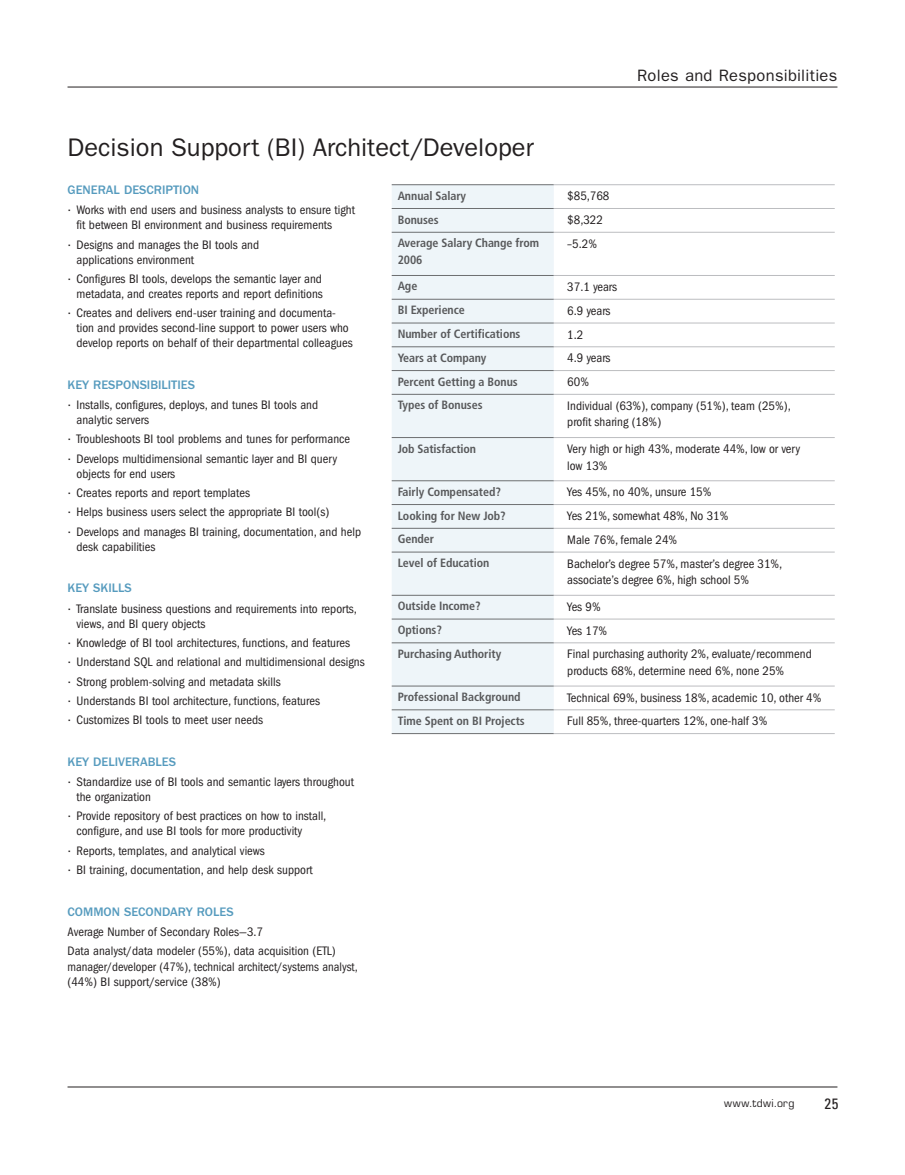
<style>
.page{position:relative;width:905px;height:1175px;background:#fff}
.page>*{position:absolute;margin:0;border:0;box-sizing:border-box;transform-origin:0 0}
.t1{font:25.5px "Franklin Gothic";color:#231f20}
.t2{font:16.5px "Franklin Gothic";letter-spacing:.02em;color:#231f20}
.t3{font:condensed 15px "Univers";color:#231f20}
.t4{font:condensed 12.75px/19.4px "Franklin Gothic";color:#231f20}
.t5{font:500 12.75px "Franklin Gothic";color:#569bbe}
.t6{font:700 condensed 12px/16.5px "Frutiger LT Std";letter-spacing:-.005em;color:#58595b}
.t7{font:10.5px "Eurostile";letter-spacing:.04em;color:#231f20}
.s1{font-weight:500;font-stretch:normal;color:#569bbe}
.s2{font-stretch:normal}
</style>
<div class="page">
<hr style="left:68px;top:1086px;width:769px;height:1px;background:#231f20">
<hr style="left:68px;top:87px;width:769px;height:1px;background:#231f20">
<div style="left:392px;top:185px;width:162px;height:548px;background:#eef5f9"></div>
<hr style="left:392px;top:208px;width:162px;height:1px;background:#6d6f71">
<hr style="left:392px;top:232px;width:162px;height:1px;background:#6d6f71">
<hr style="left:392px;top:275px;width:162px;height:1px;background:#6d6f71">
<hr style="left:392px;top:299px;width:162px;height:1px;background:#6d6f71">
<hr style="left:392px;top:323px;width:162px;height:1px;background:#6d6f71">
<hr style="left:392px;top:346px;width:162px;height:1px;background:#6d6f71">
<hr style="left:392px;top:370px;width:162px;height:1px;background:#6d6f71">
<hr style="left:392px;top:394px;width:162px;height:1px;background:#6d6f71">
<hr style="left:392px;top:437px;width:162px;height:1px;background:#6d6f71">
<hr style="left:392px;top:480px;width:162px;height:1px;background:#6d6f71">
<hr style="left:392px;top:504px;width:162px;height:1px;background:#6d6f71">
<hr style="left:392px;top:528px;width:162px;height:1px;background:#6d6f71">
<hr style="left:392px;top:551px;width:162px;height:1px;background:#6d6f71">
<hr style="left:392px;top:595px;width:162px;height:1px;background:#6d6f71">
<hr style="left:392px;top:618px;width:162px;height:1px;background:#6d6f71">
<hr style="left:392px;top:642px;width:162px;height:1px;background:#6d6f71">
<hr style="left:392px;top:685px;width:162px;height:1px;background:#6d6f71">
<hr style="left:392px;top:709px;width:162px;height:1px;background:#6d6f71">
<hr style="left:392px;top:733px;width:162px;height:1px;background:#6d6f71">
<hr style="left:554px;top:208px;width:280px;height:1px;background:#bcbdc0">
<hr style="left:554px;top:232px;width:280px;height:1px;background:#bcbdc0">
<hr style="left:554px;top:275px;width:280px;height:1px;background:#bcbdc0">
<hr style="left:554px;top:299px;width:280px;height:1px;background:#bcbdc0">
<hr style="left:554px;top:323px;width:280px;height:1px;background:#bcbdc0">
<hr style="left:554px;top:346px;width:280px;height:1px;background:#bcbdc0">
<hr style="left:554px;top:370px;width:280px;height:1px;background:#bcbdc0">
<hr style="left:554px;top:394px;width:280px;height:1px;background:#bcbdc0">
<hr style="left:554px;top:437px;width:280px;height:1px;background:#bcbdc0">
<hr style="left:554px;top:480px;width:280px;height:1px;background:#bcbdc0">
<hr style="left:554px;top:504px;width:280px;height:1px;background:#bcbdc0">
<hr style="left:554px;top:528px;width:280px;height:1px;background:#bcbdc0">
<hr style="left:554px;top:551px;width:280px;height:1px;background:#bcbdc0">
<hr style="left:554px;top:595px;width:280px;height:1px;background:#bcbdc0">
<hr style="left:554px;top:618px;width:280px;height:1px;background:#bcbdc0">
<hr style="left:554px;top:642px;width:280px;height:1px;background:#bcbdc0">
<hr style="left:554px;top:685px;width:280px;height:1px;background:#bcbdc0">
<hr style="left:554px;top:709px;width:280px;height:1px;background:#bcbdc0">
<hr style="left:554px;top:733px;width:280px;height:1px;background:#bcbdc0">
<hr style="left:392px;top:184px;width:162px;height:1px;background:#6d6f71">
<hr style="left:554px;top:184px;width:280px;height:1px;background:#bcbdc0">
<h1 class="t1" style="left:68px;top:132px;width:468px">Decision Support (BI) Architect/Developer</h1>
<p class="t2" style="left:637px;top:66px;width:202px">Roles and Responsibilities</p>
<p class="t4" style="left:68px;top:180px;width:289px;line-height:20.2px"><span class="s1">GENERAL DESCRIPTION<br></span><span class="s2">·</span> Works with end users and business analysts to ensure tight</p>
<p class="t4" style="left:68px;top:215px;width:266px;text-indent:9px">fit between BI environment and business requirements <span class="s2">·</span> Designs and manages the BI tools and</p>
<p class="t4" style="left:68px;top:250px;width:256px;text-indent:9px">applications environment<br><span class="s2">·</span> Configures BI tools, develops the semantic layer and</p>
<p class="t4" style="left:68px;top:284px;width:270px;text-align:center">metadata, and creates reports and report definitions<br><span class="s2">·</span> Creates and delivers end-user training and documenta-</p>
<p class="t4" style="left:77px;top:320px;width:278px;line-height:15px">tion and provides second-line support to power users who develop reports on behalf of their departmental colleagues</p>
<p class="t4" style="left:68px;top:374px;width:252px;line-height:20.2px"><span class="s1">KEY RESPONSIBILITIES<br></span><span class="s2">·</span> Installs, configures, deploys, and tunes BI tools and</p>
<p class="t4" style="left:68px;top:410px;width:284px;text-indent:9px">analytic servers<br><span class="s2">·</span> Troubleshoots BI tool problems and tunes for performance <span class="s2">·</span> Develops multidimensional semantic layer and BI query</p>
<p class="t4" style="left:68px;top:464px;width:295px;text-indent:9px">objects for end users<br><span class="s2">·</span> Creates reports and report templates<br><span class="s2">·</span> Helps business users select the appropriate BI tool(s)<br><span class="s2">·</span> Develops and manages BI training, documentation, and help</p>
<p class="t4" style="left:77px;top:537px;width:80px">desk capabilities</p>
<p class="t4" style="left:68px;top:578px;width:291px;line-height:20.2px"><span class="s1">KEY SKILLS<br></span><span class="s2">·</span> Translate business questions and requirements into reports,</p>
<p class="t4" style="left:68px;top:614px;width:299px;text-indent:9px">views, and BI query objects<br><span class="s2">·</span> Knowledge of BI tool architectures, functions, and features<br><span class="s2">·</span> Understand SQL and relational and multidimensional designs <span class="s2">·</span> Strong problem-solving and metadata skills<br><span class="s2">·</span> Understands BI tool architecture, functions, features<br><span class="s2">·</span> Customizes BI tools to meet user needs</p>
<p class="t4" style="left:68px;top:751px;width:288px;line-height:20.2px"><span class="s1">KEY DELIVERABLES<br></span><span class="s2">·</span> Standardize use of BI tools and semantic layers throughout</p>
<p class="t4" style="left:68px;top:787px;width:260px;text-indent:9px">the organization<br><span class="s2">·</span> Provide repository of best practices on how to install,</p>
<p class="t4" style="left:68px;top:821px;width:247px;text-indent:9px">configure, and use BI tools for more productivity<br><span class="s2">·</span> Reports, templates, and analytical views<br><span class="s2">·</span> BI training, documentation, and help desk support</p>
<p class="t5" style="left:68px;top:904px;width:168px">COMMON SECONDARY ROLES</p>
<p class="t4" style="left:68px;top:922px;width:270px">Average Number of Secondary Roles—3.7<br>Data analyst/data modeler (55%), data acquisition (ETL)</p>
<p class="t4" style="left:67px;top:958px;width:292px;line-height:15px">manager/developer (47%), technical architect/systems analyst, (44%) BI support/service (38%)</p>
<p class="t6" style="left:398px;top:187px;width:70px">Annual Salary</p>
<p class="t4" style="left:567px;top:186px;width:44px">$85,768</p>
<p class="t6" style="left:398px;top:211px;width:42px">Bonuses</p>
<p class="t4" style="left:567px;top:210px;width:37px">$8,322</p>
<p class="t6" style="left:398px;top:235px;width:143px">Average Salary Change from<br>2006</p>
<p class="t4" style="left:567px;top:234px;width:31px">–5.2%</p>
<p class="t6" style="left:398px;top:278px;width:21px">Age</p>
<p class="t4" style="left:567px;top:277px;width:51px">37.1 years</p>
<p class="t6" style="left:398px;top:302px;width:69px">BI Experience</p>
<p class="t4" style="left:567px;top:301px;width:45px">6.9 years</p>
<p class="t6" style="left:398px;top:326px;width:124px">Number of Certifications</p>
<p class="t4" style="left:567px;top:325px;width:18px">1.2</p>
<p class="t6" style="left:398px;top:349px;width:90px">Years at Company</p>
<p class="t4" style="left:567px;top:348px;width:45px">4.9 years</p>
<p class="t6" style="left:398px;top:373px;width:121px">Percent Getting a Bonus</p>
<p class="t4" style="left:567px;top:372px;width:23px">60%</p>
<p class="t6" style="left:398px;top:397px;width:86px">Types of Bonuses</p>
<p class="t4" style="left:567px;top:397px;width:225px;line-height:16.5px">Individual (63%), company (51%), team (25%), profit sharing (18%)</p>
<p class="t6" style="left:398px;top:440px;width:80px">Job Satisfaction</p>
<p class="t4" style="left:567px;top:441px;width:234px;line-height:16.5px">Very high or high 43%, moderate 44%, low or very low 13%</p>
<p class="t6" style="left:398px;top:483px;width:105px">Fairly Compensated?</p>
<p class="t4" style="left:567px;top:482px;width:146px">Yes 45%, no 40%, unsure 15%</p>
<p class="t6" style="left:398px;top:507px;width:110px">Looking for New Job?</p>
<p class="t4" style="left:567px;top:506px;width:163px">Yes 21%, somewhat 48%, No 31%</p>
<p class="t6" style="left:398px;top:531px;width:38px">Gender</p>
<p class="t4" style="left:567px;top:530px;width:111px">Male 76%, female 24%</p>
<p class="t6" style="left:398px;top:554px;width:93px">Level of Education</p>
<p class="t4" style="left:567px;top:555px;width:216px;line-height:16.5px">Bachelor’s degree 57%, master’s degree 31%, associate’s degree 6%, high school 5%</p>
<p class="t6" style="left:398px;top:598px;width:84px">Outside Income?</p>
<p class="t4" style="left:567px;top:597px;width:35px">Yes 9%</p>
<p class="t6" style="left:398px;top:621px;width:46px">Options?</p>
<p class="t4" style="left:567px;top:621px;width:41px">Yes 17%</p>
<p class="t6" style="left:398px;top:645px;width:105px">Purchasing Authority</p>
<p class="t4" style="left:567px;top:646px;width:246px;line-height:16.5px">Final purchasing authority 2%, evaluate/recommend products 68%, determine need 6%, none 25%</p>
<p class="t6" style="left:398px;top:688px;width:124px">Professional Background</p>
<p class="t4" style="left:567px;top:688px;width:256px">Technical 69%, business 18%, academic 10, other 4%</p>
<p class="t6" style="left:398px;top:712px;width:128px">Time Spent on BI Projects</p>
<p class="t4" style="left:567px;top:711px;width:201px">Full 85%, three-quarters 12%, one-half 3%</p>
<p class="t7" style="left:724px;top:1097px;width:72px">www.tdwi.org</p>
<p class="t3" style="left:824px;top:1093px;width:16px">25</p>
</div>
